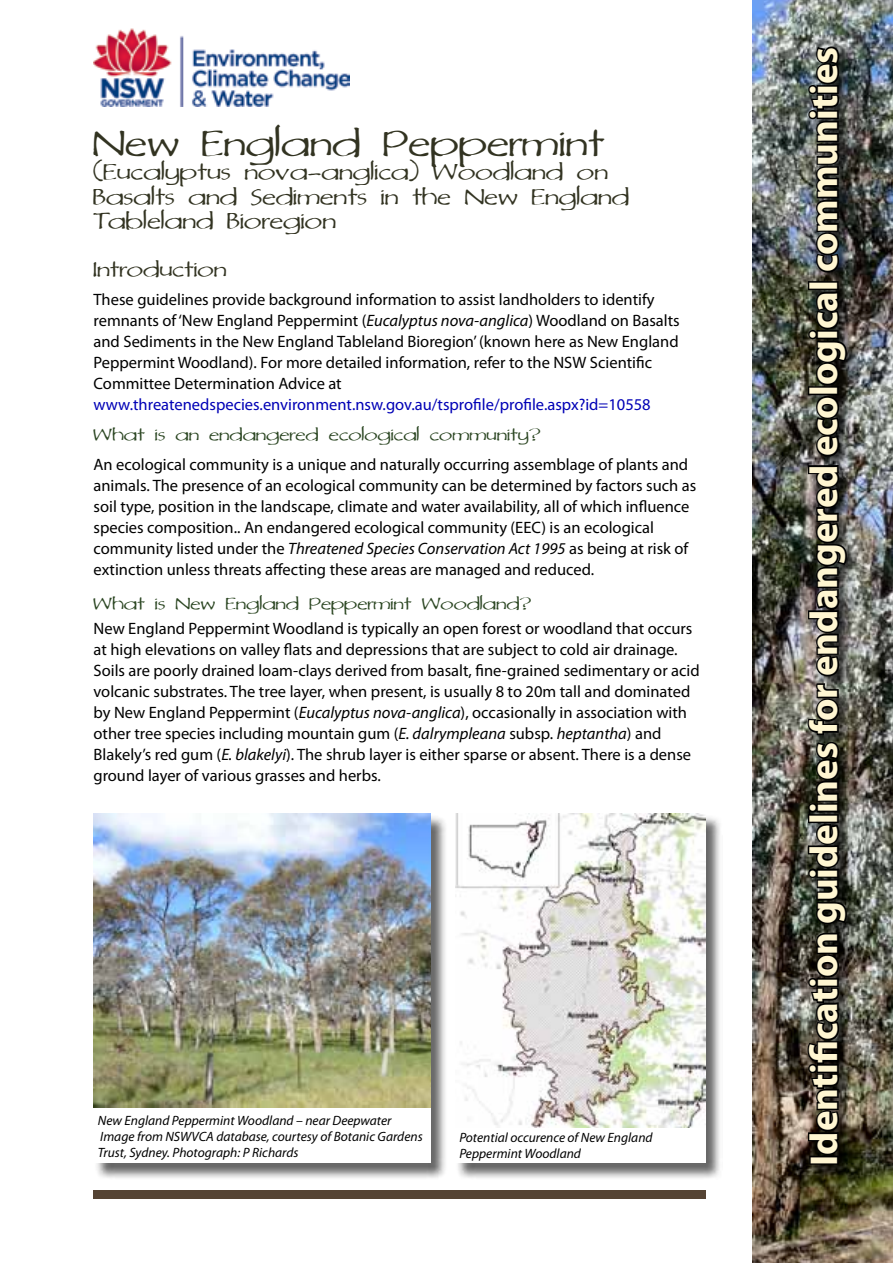
<style>
.page{position:relative;width:893px;height:1263px;background:#fff}
.page>*{position:absolute;margin:0;border:0;box-sizing:border-box;transform-origin:0 0}
.t1{font:700 39px "Myriad Pro";color:#fff6d2}
.t2{font:39px "Di Murphic";color:#323321}
.t3{font:24px/24px "Di Murphic";color:#323321}
.t4{font:22.5px "Di Murphic";color:#323321}
.t5{font:18px "Di Murphic";color:#2b4622}
.t6{font:16.5px/21px "Myriad Pro";color:#000}
.t7{font:16.5px "Myriad Pro";color:#0000b6}
.t8{font:italic 13.5px/16.2px "Myriad Pro";color:#000}
.s1{font-style:italic}
</style>
<div class="page">
<img style="left:753px;top:0;width:140px;height:1263px">
<div style="left:805px;top:44px;width:55px;height:1134px;background:#000;opacity:.75"></div>
<div style="left:809px;top:1156px;width:30px;height:8px;border:3px solid #000"></div>
<svg style="left:806px;top:822px;width:42px;height:334px"></svg>
<div style="left:808px;top:814px;width:31px;height:9px;border:3px solid #000"></div>
<svg style="left:806px;top:394px;width:42px;height:420px"></svg>
<div style="left:808px;top:386px;width:31px;height:9px;border:3px solid #000"></div>
<svg style="left:807px;top:289px;width:41px;height:98px"></svg>
<div style="left:808px;top:281px;width:31px;height:9px;border:3px solid #000"></div>
<img style="left:807px;top:45px;width:34px;height:229px">
<div style="left:94px;top:1191px;width:612px;height:8px;background:#554434"></div>
<img style="left:94px;top:28px;width:255px;height:79px">
<div style="left:455px;top:814px;width:268px;height:366px;background:#000;opacity:.6"></div>
<div style="left:455px;top:813px;width:251px;height:350px;background:#fff"></div>
<img style="left:455px;top:813px;width:251px;height:314px">
<div style="left:94px;top:814px;width:353px;height:366px;background:#000;opacity:.6"></div>
<div style="left:94px;top:813px;width:337px;height:350px;background:#fff"></div>
<img style="left:94px;top:813px;width:337px;height:294px">
<h1 class="t2" style="left:94px;top:122px;width:513px">New England Peppermint</h1>
<h2 class="t3" style="left:94px;top:161px;width:538px">(Eucalyptus nova-anglica) Woodland on<br>Basalts and Sediments in the New England<br>Tableland Bioregion</h2>
<h3 class="t4" style="left:94px;top:256px;width:135px">Introduction</h3>
<p class="t6" style="left:94px;top:289px;width:588px">These guidelines provide background information to assist landholders to identify remnants of ‘New England Peppermint (<span class="s1">Eucalyptus nova-anglica</span>) Woodland on Basalts and Sediments in the New England Tableland Bioregion’ (known here as New England Peppermint Woodland). For more detailed information, refer to the NSW Scientific Committee Determination Advice at</p>
<p class="t7" style="left:94px;top:394px;width:559px">www.threatenedspecies.environment.nsw.gov.au/tsprofile/profile.aspx?id=10558</p>
<p class="t5" style="left:94px;top:425px;width:449px">What is an endangered ecological community?</p>
<p class="t6" style="left:94px;top:453px;width:604px">An ecological community is a unique and naturally occurring assemblage of plants and animals. The presence of an ecological community can be determined by factors such as soil type, position in the landscape, climate and water availability, all of which influence species composition.. An endangered ecological community (EEC) is an ecological community listed under the <span class="s1">Threatened Species Conservation Act 1995</span> as being at risk of extinction unless threats affecting these areas are managed and reduced.</p>
<p class="t5" style="left:94px;top:594px;width:440px">What is New England Peppermint Woodland?</p>
<p class="t6" style="left:94px;top:618px;width:608px">New England Peppermint Woodland is typically an open forest or woodland that occurs at high elevations on valley flats and depressions that are subject to cold air drainage.<br>Soils are poorly drained loam-clays derived from basalt, fine-grained sedimentary or acid volcanic substrates. The tree layer, when present, is usually 8 to 20m tall and dominated by New England Peppermint (<span class="s1">Eucalyptus nova-anglica</span>), occasionally in association with other tree species including mountain gum (<span class="s1">E. dalrympleana</span> subsp. <span class="s1">heptantha</span>) and Blakely’s red gum (<span class="s1">E. blakelyi</span>). The shrub layer is either sparse or absent. There is a dense ground layer of various grasses and herbs.</p>
<p class="t8" style="left:98px;top:1112px;width:326px">New England Peppermint Woodland – near Deepwater<br>Image from NSWVCA database, courtesy of Botanic Gardens<br>Trust, Sydney. Photograph: P Richards</p>
<p class="t8" style="left:459px;top:1129px;width:195px">Potential occurence of New England<br>Peppermint Woodland</p>
<h1 class="t1" style="left:799px;top:1166px;width:1120px;rotate:-90deg">Identification guidelines for endangered ecological communities</h1>
</div>
